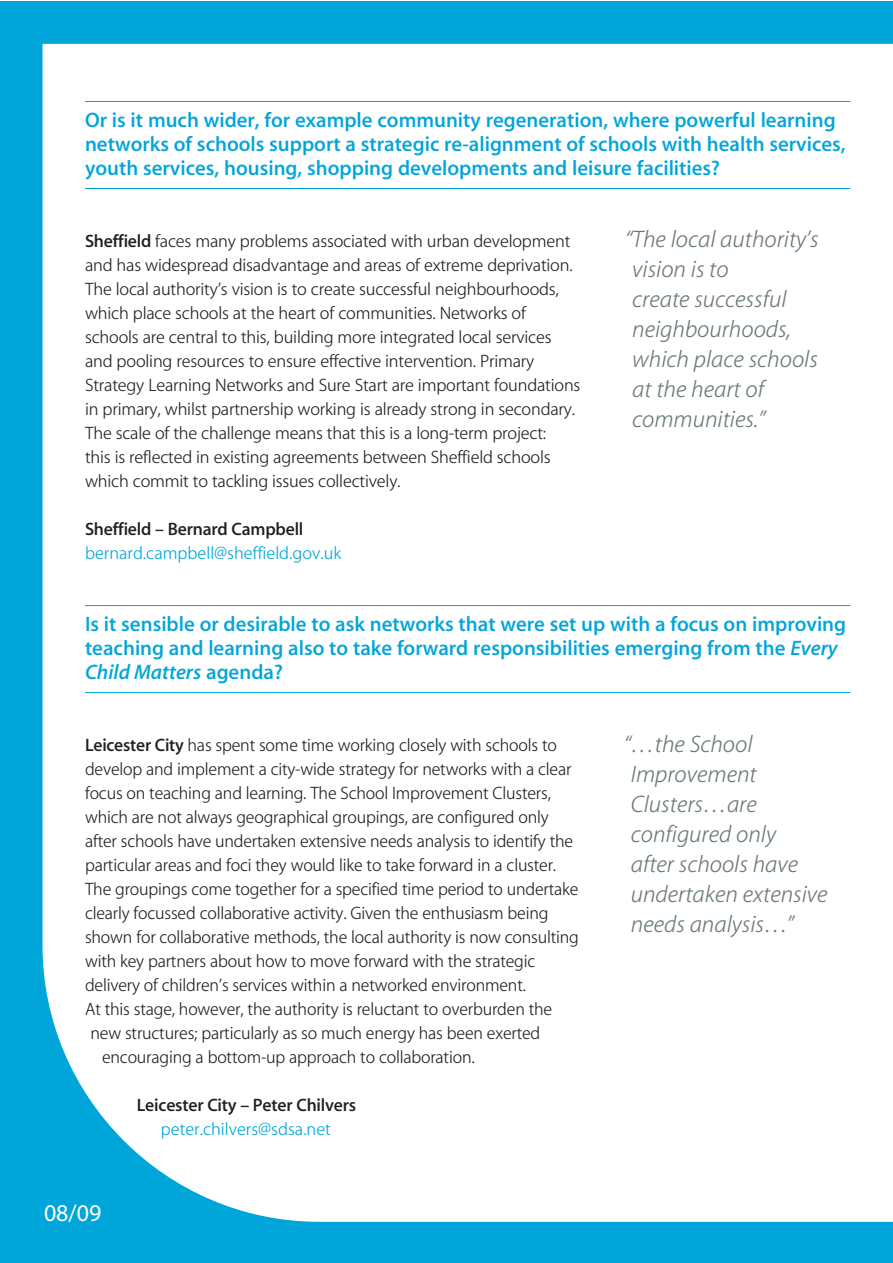
<style>
.page{position:relative;width:893px;height:1263px;background:#fff}
.page>*{position:absolute;margin:0;border:0;box-sizing:border-box;transform-origin:0 0}
.t1{font:italic 300 24px/30px "Myriad";color:#6b7b73}
.t2{font:24px "Myriad";color:#fff}
.t3{font:600 21px/24px "Myriad";color:#00a5d9}
.t4{font:300 18px/24px "Myriad";letter-spacing:-.01em;color:#231f20}
.t5{font:300 18px "Myriad";color:#00a5d9}
.t6{font:600 18px "Myriad";letter-spacing:-.01em;color:#231f20}
.s1{font-weight:600}
.s2{font-style:italic}
</style>
<div class="page">
<div style="left:0;top:1px;width:892px;height:1262px;background:#00a5d9"></div>
<div style="left:43px;top:44px;width:849px;height:1178px;background:#fff"></div>
<hr style="left:85px;top:101px;width:765px;height:1px;background:#00a5d9">
<hr style="left:85px;top:188px;width:765px;height:1px;background:#00a5d9">
<hr style="left:85px;top:605px;width:765px;height:1px;background:#00a5d9">
<hr style="left:85px;top:692px;width:765px;height:1px;background:#00a5d9">
<p class="t3" style="left:85px;top:110px;width:762px">Or is it much wider, for example community regeneration, where powerful learning networks of schools support a strategic re-alignment of schools with health services, youth services, housing, shopping developments and leisure facilities?</p>
<p class="t4" style="left:85px;top:231px;width:497px"><span class="s1">Sheffield</span> faces many problems associated with urban development and has widespread disadvantage and areas of extreme deprivation.<br>The local authority’s vision is to create successful neighbourhoods, which place schools at the heart of communities. Networks of schools are central to this, building more integrated local services and pooling resources to ensure effective intervention. Primary Strategy Learning Networks and Sure Start are important foundations in primary, whilst partnership working is already strong in secondary.<br>The scale of the challenge means that this is a long-term project:<br>this is reflected in existing agreements between Sheffield schools which commit to tackling issues collectively.</p>
<p class="t6" style="left:85px;top:522px;width:220px">Sheffield – Bernard Campbell</p>
<p class="t5" style="left:85px;top:547px;width:258px">bernard.campbell@sheffield.gov.uk</p>
<h1 class="t1" style="left:625px;top:227px;width:195px">“The local authority’s vision is to<br>create successful neighbourhoods, which place schools at the heart of communities.”</h1>
<p class="t3" style="left:85px;top:614px;width:763px">Is it sensible or desirable to ask networks that were set up with a focus on improving teaching and learning also to take forward responsibilities emerging from the <span class="s2">Every<br>Child Matters</span> agenda?</p>
<p class="t4" style="left:85px;top:735px;width:473px"><span class="s1">Leicester City</span> has spent some time working closely with schools to</p>
<p class="t4" style="left:85px;top:759px;width:488px">develop and implement a city-wide strategy for networks with a clear</p>
<p class="t4" style="left:85px;top:783px;width:467px">focus on teaching and learning. The School Improvement Clusters,</p>
<p class="t4" style="left:85px;top:807px;width:465px">which are not always geographical groupings, are configured only</p>
<p class="t4" style="left:85px;top:831px;width:490px">after schools have undertaken extensive needs analysis to identify the</p>
<p class="t4" style="left:85px;top:855px;width:473px">particular areas and foci they would like to take forward in a cluster.</p>
<p class="t4" style="left:85px;top:879px;width:495px">The groupings come together for a specified time period to undertake</p>
<p class="t4" style="left:85px;top:903px;width:465px">clearly focussed collaborative activity. Given the enthusiasm being</p>
<p class="t4" style="left:85px;top:927px;width:495px">shown for collaborative methods, the local authority is now consulting</p>
<p class="t4" style="left:85px;top:951px;width:452px">with key partners about how to move forward with the strategic</p>
<p class="t4" style="left:85px;top:975px;width:442px">delivery of children’s services within a networked environment.</p>
<p class="t4" style="left:85px;top:999px;width:469px">At this stage, however, the authority is reluctant to overburden the</p>
<p class="t4" style="left:91px;top:1023px;width:451px">new structures; particularly as so much energy has been exerted</p>
<p class="t4" style="left:102px;top:1047px;width:374px">encouraging a bottom-up approach to collaboration.</p>
<p class="t6" style="left:137px;top:1098px;width:221px">Leicester City – Peter Chilvers</p>
<p class="t5" style="left:161px;top:1123px;width:172px">peter.chilvers@sdsa.net</p>
<h1 class="t2" style="left:44px;top:1205px;width:59px">08/09</h1>
<h1 class="t1" style="left:624px;top:731px;width:206px">“…the School<br>Improvement<br>Clusters…are configured only<br>after schools have undertaken extensive needs analysis…”</h1>
</div>
